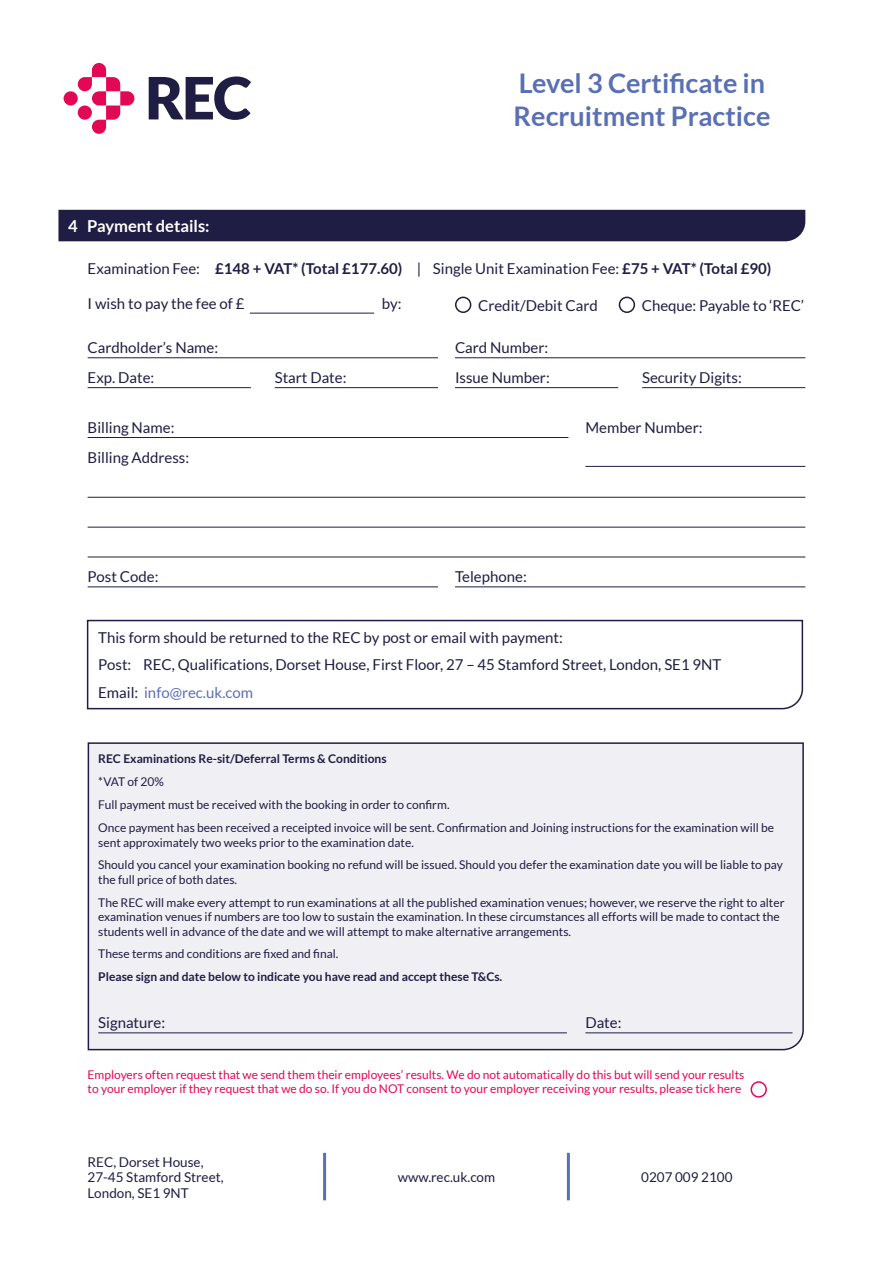
<style>
.page{position:relative;width:893px;height:1263px;background:#fff}
.page>*{position:absolute;margin:0;border:0;box-sizing:border-box;transform-origin:0 0}
.t1{font:700 27px/32.4px "Lato";color:#5a70b5}
.t2{font:700 16.5px "Lato";color:#fff}
.t3{font:15px/29.8px "Lato";color:#1f1d43}
.t4{font:13.5px/15.5px "Lato";color:#1f1d43}
.t5{font:12px/23px "Lato";color:#1f1d43}
.t6{font:12px/14.4px "Lato";color:#e30853}
.t7{font:700 12px "Lato";color:#1f1d43}
.s1{font-weight:700}
.s2{color:#5a70b5}
</style>
<div class="page">
<div style="left:58px;top:210px;width:747px;height:31px;background:#1f1d43"></div>
<div style="left:87px;top:742px;width:717px;height:309px;background:#f0eff3"></div>
<svg style="left:86px;top:619px;width:718px;height:91px"></svg>
<hr style="left:323px;top:1153px;width:3px;height:47px;background:#5a70b5">
<hr style="left:567px;top:1153px;width:3px;height:47px;background:#5a70b5">
<svg style="left:149px;top:76px;width:102px;height:44px"></svg>
<div style="left:64px;top:91px;width:14px;height:14px;background:#e30853;border-radius:50%"></div>
<svg style="left:78px;top:63px;width:56px;height:71px"></svg>
<hr style="left:250px;top:313px;width:124px;height:1px;background:#1f1d43">
<div style="left:455px;top:297px;width:16px;height:16px;border:2px solid #1f1d43;border-radius:50%"></div>
<div style="left:619px;top:297px;width:16px;height:16px;border:2px solid #1f1d43;border-radius:50%"></div>
<hr style="left:88px;top:357px;width:350px;height:1px;background:#1f1d43">
<hr style="left:88px;top:387px;width:163px;height:1px;background:#1f1d43">
<hr style="left:455px;top:387px;width:163px;height:1px;background:#1f1d43">
<hr style="left:275px;top:387px;width:163px;height:1px;background:#1f1d43">
<hr style="left:642px;top:387px;width:163px;height:1px;background:#1f1d43">
<hr style="left:455px;top:357px;width:350px;height:1px;background:#1f1d43">
<hr style="left:88px;top:437px;width:480px;height:1px;background:#1f1d43">
<hr style="left:88px;top:497px;width:717px;height:1px;background:#1f1d43">
<hr style="left:88px;top:527px;width:717px;height:1px;background:#1f1d43">
<hr style="left:88px;top:557px;width:717px;height:1px;background:#1f1d43">
<hr style="left:455px;top:587px;width:350px;height:1px;background:#1f1d43">
<hr style="left:585px;top:1032px;width:207px;height:1px;background:#1f1d43">
<hr style="left:88px;top:587px;width:350px;height:1px;background:#1f1d43">
<hr style="left:98px;top:1032px;width:469px;height:1px;background:#1f1d43">
<hr style="left:585px;top:466px;width:220px;height:1px;background:#1f1d43">
<div style="left:750px;top:1081px;width:17px;height:17px;border:2px solid #e30853;border-radius:50%"></div>
<h2 class="t2" style="left:68px;top:216px;width:143px">4 Payment details:</h2>
<h1 class="t1" style="left:514px;top:67px;width:258px">Level 3 Certificate in<br>Recruitment Practice</h1>
<p class="t3" style="left:88px;top:253px;width:685px">Examination Fee: <span class="s1">£148 + VAT* (Total £177.60)</span> | Single Unit Examination Fee: <span class="s1">£75 + VAT* (Total £90)</span></p>
<p class="t3" style="left:88px;top:288px;width:158px">I wish to pay the fee of £</p>
<p class="t3" style="left:382px;top:288px;width:21px">by:</p>
<p class="t3" style="left:478px;top:290px;width:121px">Credit/Debit Card</p>
<p class="t3" style="left:642px;top:290px;width:164px">Cheque: Payable to ‘REC’</p>
<p class="t3" style="left:88px;top:333px;width:132px">Cardholder’s Name:<br>Exp. Date:</p>
<p class="t3" style="left:455px;top:333px;width:95px">Card Number:</p>
<p class="t3" style="left:275px;top:363px;width:73px">Start Date:</p>
<p class="t3" style="left:455px;top:363px;width:96px">Issue Number:</p>
<p class="t3" style="left:642px;top:363px;width:101px">Security Digits:</p>
<p class="t3" style="left:88px;top:413px;width:103px">Billing Name:<br>Billing Address:</p>
<p class="t3" style="left:88px;top:562px;width:72px">Post Code:</p>
<p class="t3" style="left:455px;top:562px;width:73px">Telephone:</p>
<p class="t3" style="left:585px;top:413px;width:119px">Member Number:</p>
<p class="t3" style="left:98px;top:624px;width:625px;line-height:27.3px">This form should be returned to the REC by post or email with payment:<br>Post: REC, Qualifications, Dorset House, First Floor, 27 – 45 Stamford Street, London, SE1 9NT<br>Email: <span class="s2">info@rec.uk.com</span></p>
<p class="t7" style="left:98px;top:752px;width:290px">REC Examinations Re-sit/Deferral Terms &amp; Conditions</p>
<p class="t5" style="left:98px;top:770px;width:677px">*VAT of 20%<br>Full payment must be received with the booking in order to confirm.<br>Once payment has been received a receipted invoice will be sent. Confirmation and Joining instructions for the examination will be</p>
<p class="t5" style="left:98px;top:831px;width:686px">sent approximately two weeks prior to the examination date.<br>Should you cancel your examination booking no refund will be issued. Should you defer the examination date you will be liable to pay</p>
<p class="t5" style="left:98px;top:868px;width:688px">the full price of both dates.<br>The REC will make every attempt to run examinations at all the published examination venues; however, we reserve the right to alter</p>
<p class="t5" style="left:98px;top:909px;width:683px;line-height:14.4px">examination venues if numbers are too low to sustain the examination. In these circumstances all efforts will be made to contact the students well in advance of the date and we will attempt to make alternative arrangements.</p>
<p class="t5" style="left:98px;top:942px;width:242px">These terms and conditions are fixed and final.</p>
<p class="t7" style="left:98px;top:970px;width:406px">Please sign and date below to indicate you have read and accept these T&amp;Cs.</p>
<p class="t3" style="left:98px;top:1008px;width:69px">Signature:</p>
<p class="t3" style="left:585px;top:1008px;width:38px">Date:</p>
<p class="t6" style="left:88px;top:1067px;width:658px">Employers often request that we send them their employees’ results. We do not automatically do this but will send your results to your employer if they request that we do so. If you do NOT consent to your employer receiving your results, please tick here</p>
<p class="t4" style="left:88px;top:1154px;width:138px">REC, Dorset House,<br>27-45 Stamford Street,<br>London, SE1 9NT</p>
<p class="t4" style="left:398px;top:1169px;width:99px">www.rec.uk.com</p>
<p class="t4" style="left:641px;top:1169px;width:93px">0207 009 2100</p>
</div>
